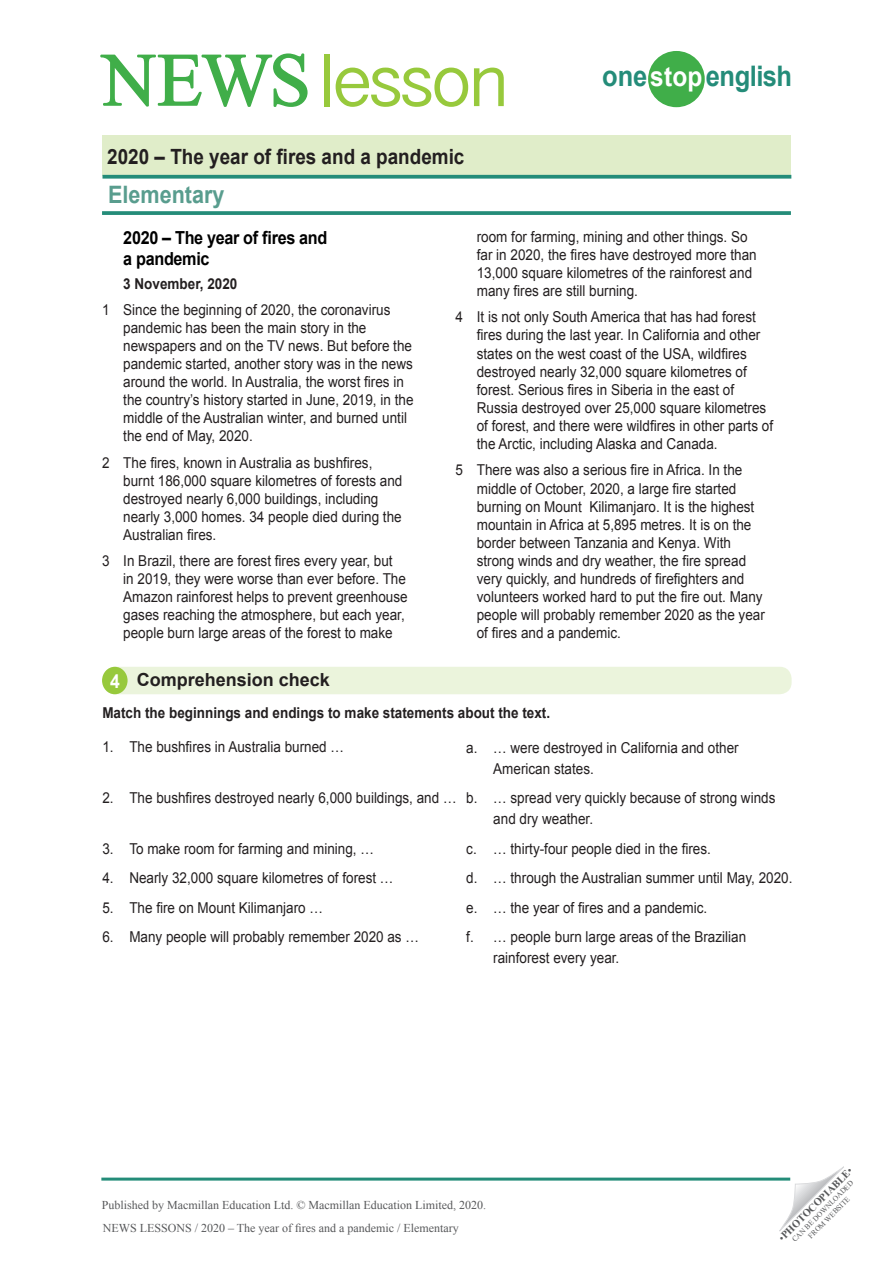
<style>
.page{position:relative;width:893px;height:1263px;background:#fff}
.page>*{position:absolute;margin:0;border:0;box-sizing:border-box;transform-origin:0 0}
.t1{font:70.5px "Telugu Sangam MN";letter-spacing:-.04em;color:#97c93c}
.t2{font:700 28.35px "Arial";letter-spacing:-.02em;color:#248c79;scale:.9 1}
.t3{font:700 24px "Arial";color:#599d8e;scale:.9 1}
.t4{font:700 21px "Arial";color:#231f20;scale:.9 1}
.key_exercise_titles{font:700 19.5px "Arial";color:#fff;scale:.9 1}
.Story_text_title{font:700 18px/21.6px "Arial";letter-spacing:-.02em;color:#000;scale:.9 1}
.t5{font:700 18px "Arial";color:#231f20}
.t6{font:15px/18px "Arial";color:#231f20;scale:.9 1}
.body_text{font:700 15px "Arial";color:#231f20;scale:.9 1}
.Story_text_title-2{font:700 15px "Arial";color:#231f20;scale:.9 1}
.t7{font:12px "Times New Roman";color:#57585a}
.t8{font:700 10.5px "Times New Roman";color:#57585a}
.t9{font:7.5px/9px "Times New Roman";color:#57585a;text-align:center}
.s1{font-family:"Times New Roman";font-size:75px;color:#40ae49}
.s2{font-size:27.15px;color:#fff}
.s3{font-weight:400}
</style>
<div class="page">
<svg style="left:779px;top:1167px;width:65px;height:64px"></svg>
<hr style="left:101px;top:1177px;width:689px;height:3px;background:#248c79">
<div style="left:102px;top:135px;width:689px;height:41px;background:#e0edc9"></div>
<svg style="left:102px;top:175px;width:689px;height:4px;background:#399786"></svg>
<svg style="left:102px;top:211px;width:689px;height:4px;background:#319280"></svg>
<svg style="left:100px;top:53px;width:208px;height:54px"></svg>
<div style="left:649px;top:52px;width:55px;height:54px;background:#40ae49;border-radius:50%"></div>
<div style="left:648px;top:51px;width:57px;height:56px;border:2px solid #40ae49;border-radius:50%"></div>
<div style="left:104px;top:667px;width:688px;height:27px;background:#ebf4dc;border-radius:12px"></div>
<div style="left:102px;top:667px;width:26px;height:27px;background:#97c93c;border-radius:50%"></div>
<h1 class="t1" style="left:102px;top:41px;width:409px"><span class="s1">NEWS</span>lesson</h1>
<h2 class="t2" style="left:602px;top:57px;width:213px">one <span class="s2">stop</span>english</h2>
<h3 class="t4" style="left:107px;top:143px;width:398px">2020 – The year of fires and a pandemic</h3>
<h3 class="t3" style="left:108px;top:179px;width:131px">Elementary</h3>
<p class="Story_text_title" style="left:123px;top:227px;width:228px">2020 – The year of fires and a pandemic</p>
<p class="Story_text_title-2" style="left:123px;top:273px;width:128px">3 November, 2020</p>
<p class="t6" style="left:123px;top:301px;width:324px;text-indent:-21px">1 Since the beginning of 2020, the coronavirus pandemic has been the main story in the newspapers and on the TV news. But before the pandemic started, another story was in the news around the world. In Australia, the worst fires in the country’s history started in June, 2019, in the middle of the Australian winter, and burned until the end of May, 2020.</p>
<p class="t6" style="left:123px;top:453px;width:312px;text-indent:-21px">2 The fires, known in Australia as bushfires, burnt 186,000 square kilometres of forests and destroyed nearly 6,000 buildings, including nearly 3,000 homes. 34 people died during the Australian fires.</p>
<p class="t6" style="left:123px;top:552px;width:317px;text-indent:-21px">3 In Brazil, there are forest fires every year, but<br>in 2019, they were worse than ever before. The Amazon rainforest helps to prevent greenhouse gases reaching the atmosphere, but each year, people burn large areas of the forest to make</p>
<p class="key_exercise_titles" style="left:110px;top:668px;width:12px">4</p>
<p class="t5" style="left:137px;top:668px;width:195px">Comprehension check</p>
<p class="t6" style="left:477px;top:227px;width:312px">room for farming, mining and other things. So far in 2020, the fires have destroyed more than 13,000 square kilometres of the rainforest and many fires are still burning.</p>
<p class="t6" style="left:477px;top:308px;width:331px;text-indent:-21px">4 It is not only South America that has had forest fires during the last year. In California and other states on the west coast of the USA, wildfires destroyed nearly 32,000 square kilometres of forest. Serious fires in Siberia in the east of Russia destroyed over 25,000 square kilometres of forest, and there were wildfires in other parts of the Arctic, including Alaska and Canada.</p>
<p class="t6" style="left:477px;top:461px;width:322px;text-indent:-21px">5 There was also a serious fire in Africa. In the middle of October, 2020, a large fire started burning on Mount Kilimanjaro. It is the highest mountain in Africa at 5,895 metres. It is on the border between Tanzania and Kenya. With strong winds and dry weather, the fire spread very quickly, and hundreds of firefighters and volunteers worked hard to put the fire out. Many people will probably remember 2020 as the year of fires and a pandemic.</p>
<p class="body_text" style="left:102px;top:703px;width:499px">Match the beginnings and endings to make statements about the text.</p>
<p class="t6" style="left:102px;top:738px;width:270px">1. The bushfires in Australia burned …</p>
<p class="t6" style="left:102px;top:789px;width:395px">2. The bushfires destroyed nearly 6,000 buildings, and …</p>
<p class="t6" style="left:102px;top:840px;width:303px">3. To make room for farming and mining, …</p>
<p class="t6" style="left:102px;top:869px;width:325px">4. Nearly 32,000 square kilometres of forest …</p>
<p class="t6" style="left:102px;top:899px;width:247px">5. The fire on Mount Kilimanjaro …</p>
<p class="t6" style="left:102px;top:928px;width:353px">6. Many people will probably remember 2020 as …</p>
<p class="t6" style="left:493px;top:737px;width:274px;line-height:21px;text-indent:-27px">a. … were destroyed in California and other<br>American states.</p>
<p class="t6" style="left:493px;top:787px;width:315px;line-height:21px;text-indent:-27px">b. … spread very quickly because of strong winds and dry weather.</p>
<p class="t6" style="left:466px;top:839px;width:273px">c. … thirty-four people died in the fires.</p>
<p class="t6" style="left:466px;top:869px;width:364px">d. … through the Australian summer until May, 2020.</p>
<p class="t6" style="left:466px;top:898px;width:269px">e. … the year of fires and a pandemic.</p>
<p class="t6" style="left:493px;top:926px;width:282px;line-height:21px;text-indent:-27px">f. … people burn large areas of the Brazilian rainforest every year.</p>
<p class="t7" style="left:102px;top:1197px;width:386px">Published by Macmillan Education Ltd. © Macmillan Education Limited, 2020.</p>
<p class="t7" style="left:103px;top:1220px;width:358px">NEWS LESSONS / 2020 – The year of fires and a pandemic / Elementary</p>
<p class="t8" style="left:775px;top:1234px;width:101px;rotate:-45deg"><span class="s3">•</span>PHOTOCOPIABLE<span class="s3">•</span></p>
<p class="t9" style="left:790px;top:1237px;width:85px;rotate:-45deg">CAN BE DOWNLOADED<br>FROM WEBSITE</p>
</div>
